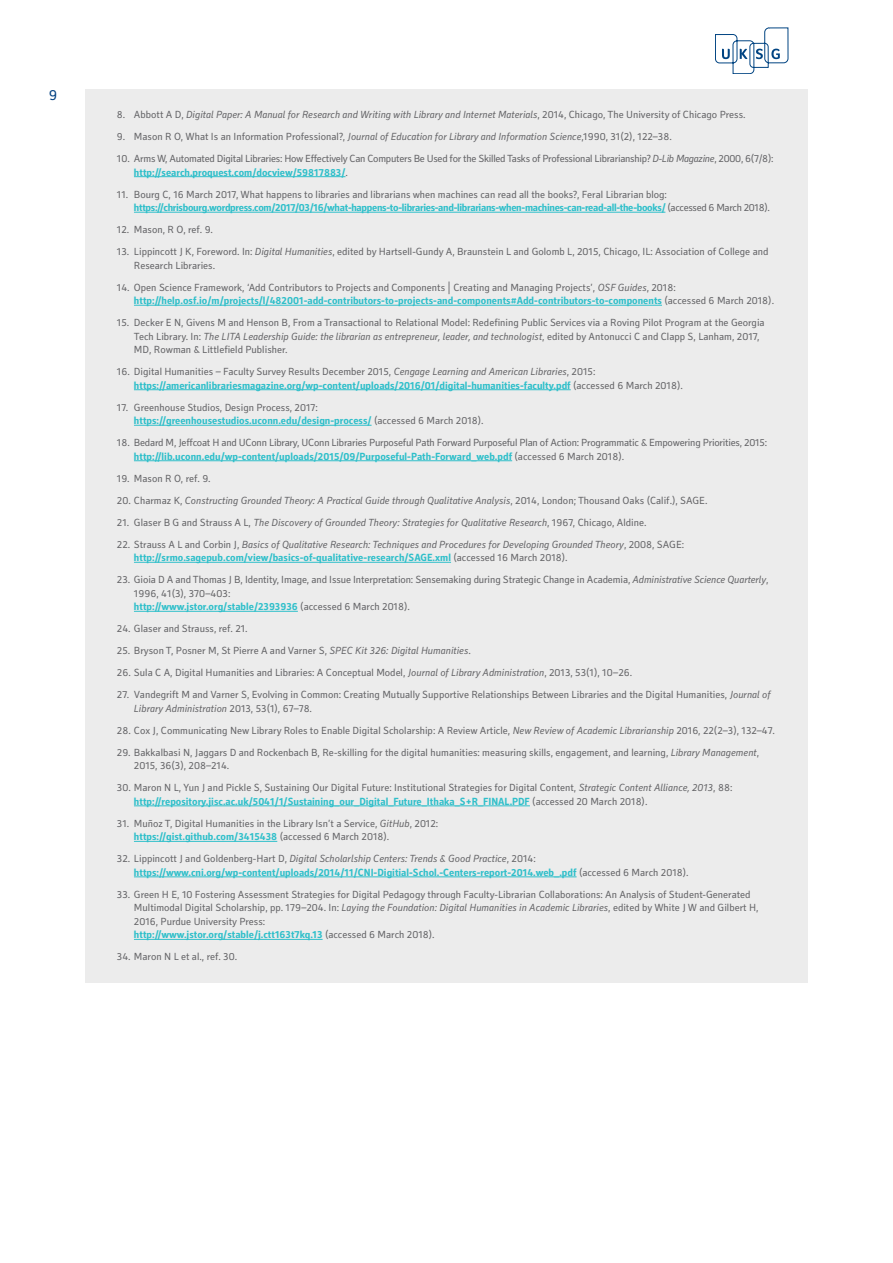
<style>
.page{position:relative;width:893px;height:1263px;background:#fff}
.page>*{position:absolute;margin:0;border:0;box-sizing:border-box;transform-origin:0 0}
.t1{font:15px "Secca Std";color:#014081}
.Reference_List{font:10.5px/13.5px "Secca Std";color:#636366}
.Reference_List-2{font:italic 10.5px/13.5px "Secca Std";color:#636366}
.Reference_List-3{font:700 10.5px/13.5px "Secca Std";color:#2fbfca}
.Reference_List-4{font:10.5px/13.5px "Secca Std";letter-spacing:-.02em;color:#636366}
.Reference_List-5{font:10.5px/13.5px "Secca Std";letter-spacing:-.025em;color:#636366}
.s1{font-style:normal}
.s2{font-style:italic}
.s3{font-weight:700;color:#2fbfca}
.s4{font-weight:400;color:#636366}
.s5{font-weight:400;font-style:italic;color:#636366}
.s6{font-weight:700;font-style:normal;color:#2fbfca}
</style>
<div class="page">
<svg style="left:715px;top:28px;width:73px;height:46px"></svg>
<div style="left:85px;top:89px;width:723px;height:894px;background:#ececec"></div>
<hr style="left:134px;top:176px;width:211px;height:1px;background:#2fbfca">
<hr style="left:134px;top:212px;width:531px;height:1px;background:#2fbfca">
<hr style="left:134px;top:305px;width:528px;height:1px;background:#2fbfca">
<hr style="left:134px;top:389px;width:437px;height:1px;background:#2fbfca">
<hr style="left:134px;top:425px;width:238px;height:1px;background:#2fbfca">
<hr style="left:134px;top:460px;width:378px;height:1px;background:#2fbfca">
<hr style="left:134px;top:562px;width:317px;height:1px;background:#2fbfca">
<hr style="left:134px;top:611px;width:164px;height:1px;background:#2fbfca">
<hr style="left:134px;top:805px;width:396px;height:1px;background:#2fbfca">
<hr style="left:134px;top:841px;width:143px;height:1px;background:#2fbfca">
<hr style="left:134px;top:876px;width:443px;height:1px;background:#2fbfca">
<hr style="left:134px;top:939px;width:189px;height:1px;background:#2fbfca">
<h1 class="t1" style="left:49px;top:87px;width:10px">9</h1>
<p class="Reference_List-2" style="left:117px;top:108px;width:630px"><span class="s1">8. Abbott A D,</span> Digital Paper: A Manual for Research and Writing with Library and Internet Materials<span class="s1">, 2014, Chicago, The University of Chicago Press.</span></p>
<p class="Reference_List" style="left:117px;top:130px;width:556px">9. Mason R O, What Is an Information Professional?, <span class="s2">Journal of Education for Library and Information Science</span>,1990, 31(2), 122–38.</p>
<p class="Reference_List-5" style="left:134px;top:152px;width:641px;text-indent:-17px">10. Arms W, Automated Digital Libraries: How Effectively Can Computers Be Used for the Skilled Tasks of Professional Librarianship? <span class="s2">D-Lib Magazine</span>, 2000, 6(7/8): <span class="s3">http://search.proquest.com/docview/59817883/</span>.</p>
<p class="Reference_List" style="left:134px;top:188px;width:637px;text-indent:-17px">11. Bourg C, 16 March 2017, What happens to libraries and librarians when machines can read all the books?, Feral Librarian blog: <span class="s3">https://chrisbourg.wordpress.com/2017/03/16/what-happens-to-libraries-and-librarians-when-machines-can-read-all-the-books/</span> (accessed 6 March 2018).</p>
<p class="Reference_List" style="left:117px;top:223px;width:97px">12. Mason, R O, ref. 9.</p>
<p class="Reference_List" style="left:134px;top:245px;width:636px;text-indent:-17px">13. Lippincott J K, Foreword. In: <span class="s2">Digital Humanities</span>, edited by Hartsell-Gundy A, Braunstein L and Golomb L, 2015, Chicago, IL: Association of College and<br>Research Libraries.</p>
<p class="Reference_List" style="left:134px;top:281px;width:642px;text-indent:-17px">14. Open Science Framework, ‘Add Contributors to Projects and Components | Creating and Managing Projects’, <span class="s2">OSF Guides</span>, 2018: <span class="s3">http://help.osf.io/m/projects/l/482001-add-contributors-to-projects-and-components#Add-contributors-to-components</span> (accessed 6 March 2018).</p>
<p class="Reference_List" style="left:134px;top:316px;width:632px;text-indent:-17px">15. Decker E N, Givens M and Henson B, From a Transactional to Relational Model: Redefining Public Services via a Roving Pilot Program at the Georgia<br>Tech Library. In: <span class="s2">The LITA Leadership Guide: the librarian as entrepreneur, leader, and technologist</span>, edited by Antonucci C and Clapp S, Lanham, 2017,<br>MD, Rowman &amp; Littlefield Publisher.</p>
<p class="Reference_List-3" style="left:134px;top:365px;width:550px;text-indent:-17px"><span class="s4">16. Digital Humanities – Faculty Survey Results December 2015,</span> <span class="s5">Cengage Learning and American Libraries</span><span class="s4">, 2015: </span>https://americanlibrariesmagazine.org/wp-content/uploads/2016/01/digital-humanities-faculty.pdf <span class="s4">(accessed 6 March 2018).</span></p>
<p class="Reference_List" style="left:134px;top:401px;width:351px;text-indent:-17px">17. Greenhouse Studios, Design Process, 2017: <span class="s3">https://greenhousestudios.uconn.edu/design-process/</span> (accessed 6 March 2018).</p>
<p class="Reference_List-4" style="left:134px;top:436px;width:635px;text-indent:-17px">18. Bedard M, Jeffcoat H and UConn Library, UConn Libraries Purposeful Path Forward Purposeful Plan of Action: Programmatic &amp; Empowering Priorities, 2015: <span class="s3">http://lib.uconn.edu/wp-content/uploads/2015/09/Purposeful-Path-Forward_web.pdf</span> (accessed 6 March 2018).</p>
<p class="Reference_List" style="left:117px;top:472px;width:95px">19. Mason R O, ref. 9.</p>
<p class="Reference_List-2" style="left:117px;top:494px;width:592px"><span class="s1">20. Charmaz K,</span> Constructing Grounded Theory: A Practical Guide through Qualitative Analysis<span class="s1">, 2014, London; Thousand Oaks (Calif.), SAGE.</span></p>
<p class="Reference_List-2" style="left:117px;top:516px;width:531px"><span class="s1">21. Glaser B G and Strauss A L,</span> The Discovery of Grounded Theory: Strategies for Qualitative Research<span class="s1">, 1967, Chicago, Aldine.</span></p>
<p class="Reference_List-2" style="left:134px;top:538px;width:552px;text-indent:-17px"><span class="s1">22. Strauss A L and Corbin J,</span> Basics of Qualitative Research: Techniques and Procedures for Developing Grounded Theory<span class="s1">, 2008, SAGE: </span><span class="s6">http://srmo.sagepub.com/view/basics-of-qualitative-research/SAGE.xml</span> <span class="s1">(accessed 16 March 2018).</span></p>
<p class="Reference_List" style="left:134px;top:573px;width:636px;text-indent:-17px">23. Gioia D A and Thomas J B, Identity, Image, and Issue Interpretation: Sensemaking during Strategic Change in Academia, <span class="s2">Administrative Science Quarterly</span>,<br>1996, 41(3), 370–403:<br><span class="s3">http://www.jstor.org/stable/2393936</span> (accessed 6 March 2018).</p>
<p class="Reference_List" style="left:117px;top:622px;width:132px">24. Glaser and Strauss, ref. 21.</p>
<p class="Reference_List" style="left:117px;top:644px;width:355px">25. Bryson T, Posner M, St Pierre A and Varner S, <span class="s2">SPEC Kit 326: Digital Humanities</span>.</p>
<p class="Reference_List" style="left:117px;top:666px;width:517px">26. Sula C A, Digital Humanities and Libraries: A Conceptual Model, <span class="s2">Journal of Library Administration</span>, 2013, 53(1), 10–26.</p>
<p class="Reference_List" style="left:134px;top:688px;width:638px;text-indent:-17px">27. Vandegrift M and Varner S, Evolving in Common: Creating Mutually Supportive Relationships Between Libraries and the Digital Humanities, <span class="s2">Journal of<br>Library Administration</span> 2013, 53(1), 67–78.</p>
<p class="Reference_List" style="left:117px;top:724px;width:659px">28. Cox J, Communicating New Library Roles to Enable Digital Scholarship: A Review Article, <span class="s2">New Review of Academic Librarianship</span> 2016, 22(2–3), 132–47.</p>
<p class="Reference_List" style="left:134px;top:746px;width:627px;text-indent:-17px">29. Bakkalbasi N, Jaggars D and Rockenbach B, Re-skilling for the digital humanities: measuring skills, engagement, and learning, <span class="s2">Library Management</span>,<br>2015, 36(3), 208–214.</p>
<p class="Reference_List" style="left:134px;top:781px;width:600px;text-indent:-17px">30. Maron N L, Yun J and Pickle S, Sustaining Our Digital Future: Institutional Strategies for Digital Content, <span class="s2">Strategic Content Alliance, 2013</span>, 88: <span class="s3">http://repository.jisc.ac.uk/5041/1/Sustaining_our_Digital_Future_Ithaka_S+R_FINAL.PDF</span> (accessed 20 March 2018).</p>
<p class="Reference_List" style="left:134px;top:817px;width:306px;text-indent:-17px">31. Muñoz T, Digital Humanities in the Library Isn’t a Service, <span class="s2">GitHub</span>, 2012: <span class="s3">https://gist.github.com/3415438</span> (accessed 6 March 2018).</p>
<p class="Reference_List-3" style="left:134px;top:852px;width:556px;text-indent:-17px"><span class="s4">32. Lippincott J and Goldenberg-Hart D,</span> <span class="s5">Digital Scholarlship Centers: Trends &amp; Good Practice</span><span class="s4">, 2014: </span>https://www.cni.org/wp-content/uploads/2014/11/CNI-Digitial-Schol.-Centers-report-2014.web_.pdf <span class="s4">(accessed 6 March 2018).</span></p>
<p class="Reference_List" style="left:134px;top:888px;width:626px;text-indent:-17px">33. Green H E, 10 Fostering Assessment Strategies for Digital Pedagogy through Faculty-Librarian Collaborations: An Analysis of Student-Generated Multimodal Digital Scholarship, pp. 179–204. In: <span class="s2">Laying the Foundation: Digital Humanities in Academic Libraries</span>, edited by White J W and Gilbert H, 2016, Purdue University Press:<br><span class="s3">http://www.jstor.org/stable/j.ctt163t7kq.13</span> (accessed 6 March 2018).</p>
<p class="Reference_List" style="left:117px;top:950px;width:122px">34. Maron N L et al., ref. 30.</p>
</div>
